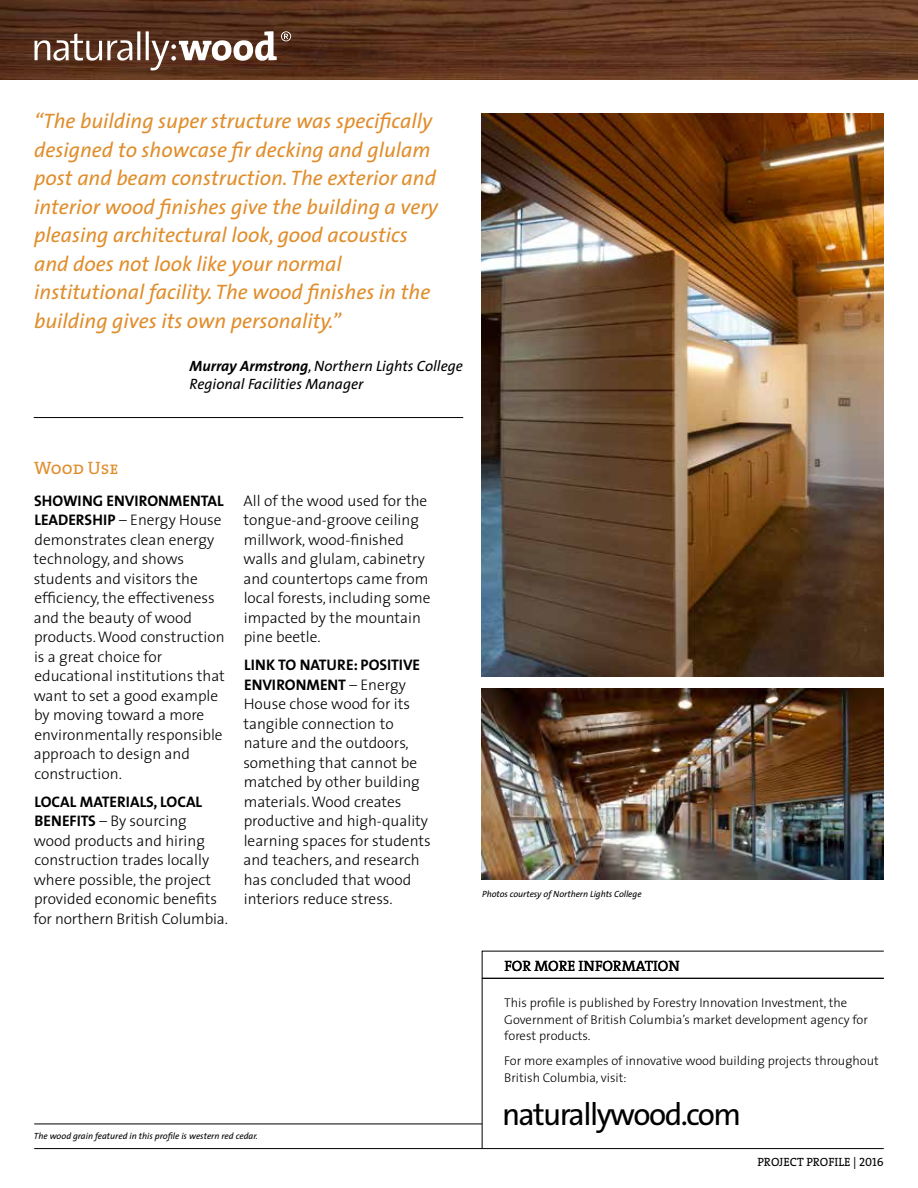
<style>
.page{position:relative;width:918px;height:1188px;background:#fff}
.page>*{position:absolute;margin:0;border:0;box-sizing:border-box;transform-origin:0 0}
.t1{font:31.5px "The Sans";letter-spacing:-.05em;color:#000}
.t2{font:italic 21px/28.5px "The Sans";color:#e08d2b}
.t3{font:18px "The Serif Caps";color:#e08d2b}
.t4{font:300 15.3px/19.5px "The Sans";color:#000}
.t5{font:15.3px/19.5px "The Sans Bold Caps";color:#000}
.t6{font:italic 15px/18px "The Sans";color:#000}
.t7{font:15px "The Serif Caps";letter-spacing:-.005em;color:#000}
.t8{font:300 12.75px/16.5px "The Sans";color:#000}
.t9{font:12px "The Serif Caps";color:#000}
.t10{font:italic 9px "The Sans";letter-spacing:-.005em;color:#000}
.s1{font-weight:700}
.s2{font-family:"The Sans Bold Caps";font-weight:400}
.s3{font-family:"The Sans";font-weight:300}
</style>
<div class="page">
<img style="left:0;top:0;width:918px;height:79px">
<img style="left:482px;top:113px;width:402px;height:564px">
<hr style="left:34px;top:417px;width:429px;height:1px;background:#000">
<img style="left:482px;top:689px;width:402px;height:191px">
<svg style="left:34px;top:31px;width:257px;height:39px"></svg>
<svg style="left:482px;top:951px;width:402px;height:197px"></svg>
<hr style="left:482px;top:978px;width:402px;height:1px;background:#000">
<hr style="left:34px;top:1148px;width:850px;height:1px;background:#000">
<hr style="left:34px;top:1124px;width:448px;height:1px;background:#000">
<p class="t2" style="left:34px;top:106px;width:405px">“The building super structure was specifically designed to showcase fir decking and glulam post and beam construction. The exterior and interior wood finishes give the building a very pleasing architectural look, good acoustics and does not look like your normal institutional facility. The wood finishes in the building gives its own personality.”</p>
<p class="t6" style="left:190px;top:357px;width:275px"><span class="s1">Murray Armstrong</span>, Northern Lights College<br>Regional Facilities Manager</p>
<p class="t3" style="left:34px;top:453px;width:86px">Wood Use</p>
<p class="t5" style="left:34px;top:491px;width:191px">SHOWING ENVIRONMENTAL</p>
<p class="t4" style="left:34px;top:510px;width:193px"><span class="s2">LEADERSHIP</span> – Energy House demonstrates clean energy technology, and shows students and visitors the efficiency, the effectiveness and the beauty of wood products. Wood construction is a great choice for educational institutions that want to set a good example by moving toward a more environmentally responsible approach to design and construction.</p>
<p class="t5" style="left:34px;top:792px;width:169px">LOCAL MATERIALS, LOCAL</p>
<p class="t4" style="left:34px;top:811px;width:196px"><span class="s2">BENEFITS</span> – By sourcing<br>wood products and hiring construction trades locally where possible, the project provided economic benefits for northern British Columbia.</p>
<p class="t4" style="left:243px;top:490px;width:189px">All of the wood used for the tongue-and-groove ceiling millwork, wood-finished walls and glulam, cabinetry and countertops came from local forests, including some impacted by the mountain pine beetle.</p>
<p class="t5" style="left:244px;top:655px;width:178px">LINK TO NATURE: POSITIVE<br>ENVIRONMENT <span class="s3">– Energy</span></p>
<p class="t4" style="left:243px;top:694px;width:189px">House chose wood for its tangible connection to nature and the outdoors, something that cannot be matched by other building materials. Wood creates productive and high-quality learning spaces for students and teachers, and research has concluded that wood interiors reduce stress.</p>
<p class="t10" style="left:34px;top:1129px;width:226px">The wood grain featured in this profile is western red cedar.</p>
<p class="t10" style="left:482px;top:887px;width:161px">Photos courtesy of Northern Lights College</p>
<p class="t7" style="left:505px;top:954px;width:177px">FOR MORE INFORMATION</p>
<p class="t8" style="left:504px;top:994px;width:365px">This profile is published by Forestry Innovation Investment, the<br>Government of British Columbia’s market development agency for forest products.</p>
<p class="t8" style="left:504px;top:1052px;width:376px">For more examples of innovative wood building projects throughout<br>British Columbia, visit:</p>
<h1 class="t1" style="left:502px;top:1088px;width:241px">naturallywood.com</h1>
<p class="t9" style="left:758px;top:1152px;width:128px">PROJECT PROFILE | 2016</p>
</div>
